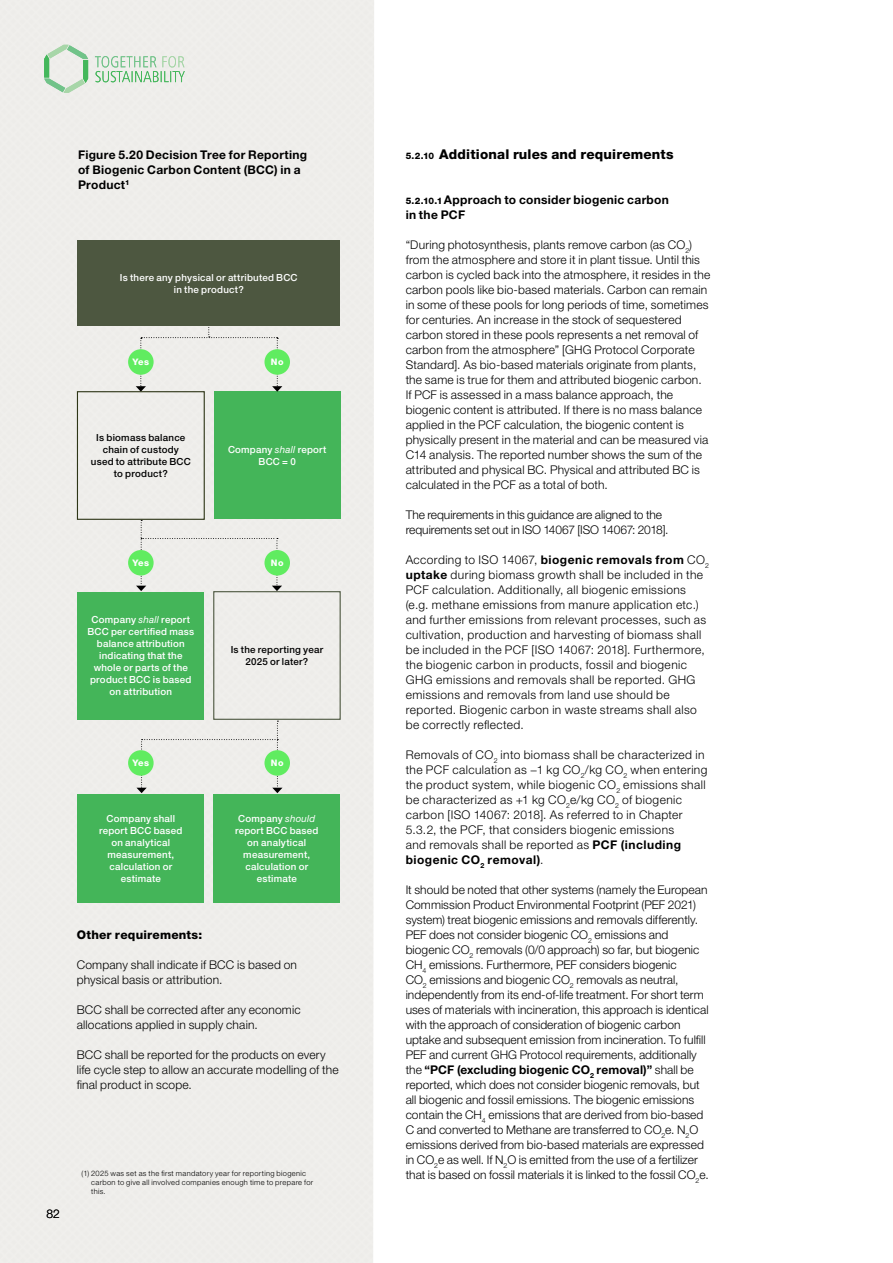
<style>
.page{position:relative;width:893px;height:1263px;background:#fff}
.page>*{position:absolute;margin:0;border:0;box-sizing:border-box;transform-origin:0 0}
.t1{font:800 13.5px "Helvetica Neue LT Std";letter-spacing:.015em;color:#000}
.t2{font:300 12px/15px "Helvetica Neue LT Std";letter-spacing:.015em;color:#000}
.t3{font:300 12px/15px "Helvetica Neue LT Std";letter-spacing:.035em;color:#000}
.t4{font:700 12px/15px "Helvetica Neue LT Std";letter-spacing:.02em;color:#000}
.t5{font:300 12px/15px "Helvetica Neue LT Std";letter-spacing:-.005em;color:#000}
.t6{font:800 12px "Helvetica Neue LT Std";letter-spacing:.02em;color:#000}
.t7{font:500 9.75px/12px "Helvetica Neue LT Std";letter-spacing:.025em;color:#fff;text-align:center}
.t8{font:500 9.75px/12px "Helvetica Neue LT Std";letter-spacing:.025em;color:#000;text-align:center}
.t9{font:800 9px "Helvetica Neue LT Std";letter-spacing:.045em;color:#fff}
.t10{font:300 7.5px/9px "Helvetica Neue LT Std";letter-spacing:.045em;color:#000}
.s1{font-weight:400;font-style:italic}
.s2{font-size:9px}
.s3{font-weight:800;font-size:9px}
.s4{font-weight:700}
</style>
<div class="page">
<div style="left:0;top:0;width:374px;height:1263px;background:#efeeeb"></div>
<div style="left:77px;top:592px;width:127px;height:127px;background:#44b559"></div>
<div style="left:214px;top:392px;width:127px;height:127px;background:#44b559"></div>
<div style="left:77px;top:794px;width:127px;height:109px;background:#44b559"></div>
<div style="left:264px;top:349px;width:26px;height:26px;background:#60ec60;border-radius:50%"></div>
<div style="left:77px;top:241px;width:263px;height:85px;background:#4d5740"></div>
<div style="left:136px;top:721px;width:146px;height:72px;background:#efeeeb"></div>
<div style="left:264px;top:750px;width:26px;height:26px;background:#60ec60;border-radius:50%"></div>
<div style="left:128px;top:750px;width:26px;height:26px;background:#60ec60;border-radius:50%"></div>
<svg style="left:136px;top:326px;width:146px;height:66px;background:#e4e9e0"></svg>
<div style="left:128px;top:349px;width:26px;height:26px;background:#60ec60;border-radius:50%"></div>
<div style="left:77px;top:391px;width:128px;height:129px;border:1px solid #2e3617"></div>
<div style="left:213px;top:591px;width:128px;height:129px;border:1px solid #4d5740"></div>
<div style="left:213px;top:794px;width:127px;height:109px;background:#44b559"></div>
<div style="left:136px;top:520px;width:146px;height:71px;background:#efeeeb"></div>
<div style="left:264px;top:550px;width:26px;height:25px;background:#60ec60;border-radius:50%"></div>
<div style="left:128px;top:550px;width:26px;height:25px;background:#60ec60;border-radius:50%"></div>
<svg style="left:44px;top:45px;width:44px;height:48px;background:#c7e0ca"></svg>
<svg style="left:95px;top:56px;width:90px;height:26px;background:#c8e0ca"></svg>
<p class="t4" style="left:78px;top:147px;width:231px">Figure 5.20 Decision Tree for Reporting of Biogenic Carbon Content (BCC) in a<br>Product<sup>1</sup></p>
<p class="t7" style="left:120px;top:271px;width:179px">Is there any physical or attributed BCC in the product?</p>
<p class="t9" style="left:132px;top:356px;width:18px">Yes</p>
<p class="t8" style="left:91px;top:431px;width:101px">Is biomass balance chain of custody used to attribute BCC to product?</p>
<p class="t9" style="left:271px;top:356px;width:14px">No</p>
<p class="t7" style="left:228px;top:443px;width:100px">Company <span class="s1">shall</span> report<br>BCC = 0</p>
<p class="t9" style="left:132px;top:557px;width:18px">Yes</p>
<p class="t9" style="left:271px;top:557px;width:14px">No</p>
<p class="t7" style="left:87px;top:614px;width:108px">Company <span class="s1">shall</span> report<br>BCC per certified mass balance attribution indicating that the whole or parts of the product BCC is based on attribution</p>
<p class="t8" style="left:231px;top:643px;width:94px">Is the reporting year<br>2025 or later?</p>
<p class="t9" style="left:132px;top:757px;width:18px">Yes</p>
<p class="t9" style="left:271px;top:757px;width:14px">No</p>
<p class="t7" style="left:99px;top:812px;width:85px">Company shall report BCC based on analytical measurement, calculation or estimate</p>
<p class="t7" style="left:235px;top:812px;width:85px">Company <span class="s1">should </span>report BCC based on analytical measurement, calculation or estimate</p>
<p class="t6" style="left:77px;top:928px;width:127px">Other requirements:</p>
<p class="t2" style="left:77px;top:957px;width:222px">Company shall indicate if BCC is based on physical basis or attribution.</p>
<p class="t2" style="left:77px;top:1002px;width:225px">BCC shall be corrected after any economic allocations applied in supply chain.</p>
<p class="t2" style="left:77px;top:1047px;width:263px">BCC shall be reported for the products on every life cycle step to allow an accurate modelling of the final product in scope.</p>
<p class="t2" style="left:46px;top:1206px;width:15px">82</p>
<p class="t10" style="left:91px;top:1168px;width:223px;text-indent:-10px">(1) 2025 was set as the first mandatory year for reporting biogenic carbon to give all involved companies enough time to prepare for this.</p>
<p class="t1" style="left:406px;top:146px;width:269px"><span class="s2">5.2.10</span> Additional rules and requirements</p>
<p class="t4" style="left:406px;top:192px;width:265px"><span class="s3">5.2.10.1</span>Approach to consider biogenic carbon in the PCF</p>
<p class="t2" style="left:406px;top:237px;width:306px">“During photosynthesis, plants remove carbon (as CO<sub>2</sub>) from the atmosphere and store it in plant tissue. Until this carbon is cycled back into the atmosphere, it resides in the carbon pools like bio-based materials. Carbon can remain in some of these pools for long periods of time, sometimes for centuries. An increase in the stock of sequestered carbon stored in these pools represents a net removal of carbon from the atmosphere” [GHG Protocol Corporate Standard]. As bio-based materials originate from plants, the same is true for them and attributed biogenic carbon.<br>If PCF is assessed in a mass balance approach, the biogenic content is attributed. If there is no mass balance applied in the PCF calculation, the biogenic content is physically present in the material and can be measured via C14 analysis. The reported number shows the sum of the attributed and physical BC. Physical and attributed BC is calculated in the PCF as a total of both.</p>
<p class="t5" style="left:406px;top:507px;width:264px">The requirements in this guidance are aligned to the requirements set out in ISO 14067 [ISO 14067: 2018].</p>
<p class="t3" style="left:406px;top:552px;width:305px">According to ISO 14067, <span class="s4">biogenic removals from</span> CO<sub>2 </sub><span class="s4">uptake</span> during biomass growth shall be included in the PCF calculation. Additionally, all biogenic emissions (e.g. methane emissions from manure application etc.) and further emissions from relevant processes, such as cultivation, production and harvesting of biomass shall be included in the PCF [ISO 14067: 2018]. Furthermore, the biogenic carbon in products, fossil and biogenic GHG emissions and removals shall be reported. GHG emissions and removals from land use should be reported. Biogenic carbon in waste streams shall also be correctly reflected.</p>
<p class="t3" style="left:406px;top:747px;width:303px">Removals of CO<sub>2</sub> into biomass shall be characterized in the PCF calculation as −1 kg CO<sub>2</sub>/kg CO<sub>2</sub> when entering the product system, while biogenic CO<sub>2</sub> emissions shall be characterized as +1 kg CO<sub>2</sub>e/kg CO<sub>2</sub> of biogenic carbon [ISO 14067: 2018]. As referred to in Chapter 5.3.2, the PCF, that considers biogenic emissions<br>and removals shall be reported as <span class="s4">PCF (including biogenic CO</span><sub>2</sub> <span class="s4">removal)</span>.</p>
<p class="t2" style="left:406px;top:882px;width:305px">It should be noted that other systems (namely the European Commission Product Environmental Footprint (PEF 2021) system) treat biogenic emissions and removals differently.<br>PEF does not consider biogenic CO<sub>2</sub> emissions and biogenic CO<sub>2</sub> removals (0/0 approach) so far, but biogenic CH<sub>4</sub> emissions. Furthermore, PEF considers biogenic<br>CO<sub>2</sub> emissions and biogenic CO<sub>2</sub> removals as neutral, independently from its end-of-life treatment. For short term uses of materials with incineration, this approach is identical with the approach of consideration of biogenic carbon uptake and subsequent emission from incineration. To fulfill PEF and current GHG Protocol requirements, additionally the <span class="s4">“PCF (excluding biogenic CO</span><sub>2</sub> <span class="s4">removal)”</span> shall be reported, which does not consider biogenic removals, but all biogenic and fossil emissions. The biogenic emissions contain the CH<sub>4</sub> emissions that are derived from bio-based C and converted to Methane are transferred to CO<sub>2</sub>e. N<sub>2</sub>O emissions derived from bio-based materials are expressed in CO<sub>2</sub>e as well. If N<sub>2</sub>O is emitted from the use of a fertilizer that is based on fossil materials it is linked to the fossil CO<sub>2</sub>e.</p>
</div>
